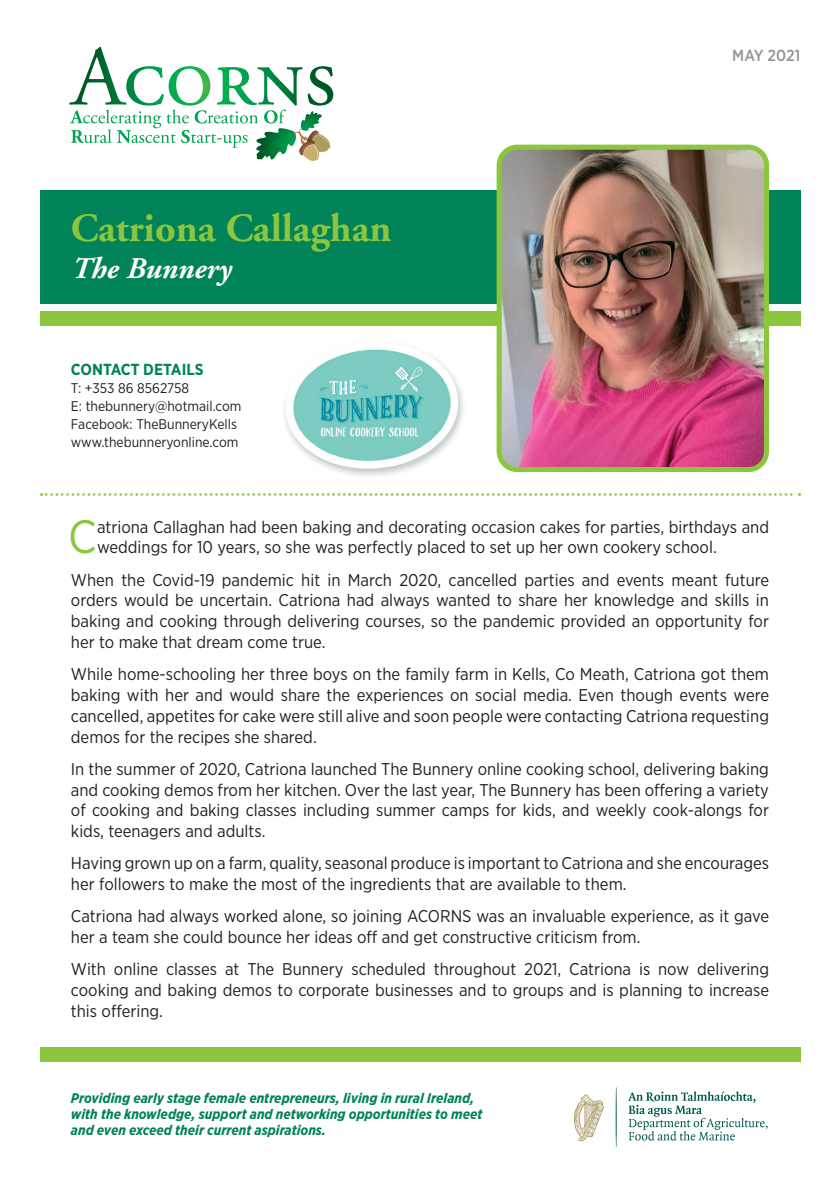
<style>
.page{position:relative;width:840px;height:1191px;background:#fff}
.page>*{position:absolute;margin:0;border:0;box-sizing:border-box;transform-origin:0 0}
.t1{font:46.8px "Gotham Narrow";color:#8bc63e}
.t2{font:700 40px "Adobe Garamond";color:#8bc63e}
.t3{font:italic 700 30px "Adobe Garamond";color:#fff}
.t4{font:17px/20.8px "Gotham Narrow";color:#231f20;text-align:justify}
.t5{font:700 16px "Gotham Narrow";color:#008359}
.t6{font:500 16px "Gotham Narrow";color:#939598}
.t7{font:italic 700 14px/16px "Gotham Narrow";color:#008359}
.t8{font:14px/18px "Gotham Narrow";color:#231f20}
</style>
<div class="page">
<div style="left:40px;top:1047px;width:759px;height:14px;background:#8bc63e"></div>
<div style="left:40px;top:190px;width:759px;height:114px;background:#008359"></div>
<div style="left:40px;top:311px;width:759px;height:15px;background:#8bc63e"></div>
<img style="left:502px;top:147px;width:264px;height:319px">
<div style="left:496px;top:145px;width:272px;height:327px;border:5px solid #8bc63e;border-radius:18px"></div>
<svg style="left:41px;top:493px;width:758px;height:3px"></svg>
<svg style="left:69px;top:47px;width:264px;height:114px"></svg>
<svg style="left:628px;top:1091px;width:139px;height:49px"></svg>
<svg style="left:615px;top:1088px;width:1px;height:59px"></svg>
<svg style="left:574px;top:1094px;width:29px;height:47px"></svg>
<img style="left:284px;top:349px;width:180px;height:127px">
<h2 class="t2" style="left:71px;top:206px;width:322px">Catriona Callaghan</h2>
<h3 class="t3" style="left:71px;top:252px;width:161px">The Bunnery</h3>
<p class="t5" style="left:71px;top:359px;width:134px">CONTACT DETAILS</p>
<p class="t8" style="left:71px;top:379px;width:172px">T: +353 86 8562758<br>E: thebunnery@hotmail.com<br>Facebook: TheBunneryKells www.thebunneryonline.com</p>
<p class="t6" style="left:731px;top:45px;width:69px">MAY 2021</p>
<h1 class="t1" style="left:68px;top:508px;width:30px">C</h1>
<p class="t4" style="left:97px;top:516px;width:673px">atriona Callaghan had been baking and decorating occasion cakes for parties, birthdays and weddings for 10 years, so she was perfectly placed to set up her own cookery school.</p>
<p class="t4" style="left:71px;top:569px;width:699px">When the Covid-19 pandemic hit in March 2020, cancelled parties and events meant future orders would be uncertain. Catriona had always wanted to share her knowledge and skills in baking and cooking through delivering courses, so the pandemic provided an opportunity for her to make that dream come true.</p>
<p class="t4" style="left:71px;top:663px;width:699px">While home-schooling her three boys on the family farm in Kells, Co Meath, Catriona got them baking with her and would share the experiences on social media. Even though events were cancelled, appetites for cake were still alive and soon people were contacting Catriona requesting demos for the recipes she shared.</p>
<p class="t4" style="left:71px;top:758px;width:699px">In the summer of 2020, Catriona launched The Bunnery online cooking school, delivering baking and cooking demos from her kitchen. Over the last year, The Bunnery has been offering a variety of cooking and baking classes including summer camps for kids, and weekly cook-alongs for kids, teenagers and adults.</p>
<p class="t4" style="left:71px;top:852px;width:699px">Having grown up on a farm, quality, seasonal produce is important to Catriona and she encourages her followers to make the most of the ingredients that are available to them.</p>
<p class="t4" style="left:71px;top:905px;width:699px">Catriona had always worked alone, so joining ACORNS was an invaluable experience, as it gave her a team she could bounce her ideas off and get constructive criticism from.</p>
<p class="t4" style="left:71px;top:958px;width:699px">With online classes at The Bunnery scheduled throughout 2021, Catriona is now delivering cooking and baking demos to corporate businesses and to groups and is planning to increase this offering.</p>
<p class="t7" style="left:71px;top:1089px;width:413px">Providing early stage female entrepreneurs, living in rural Ireland, with the knowledge, support and networking opportunities to meet and even exceed their current aspirations.</p>
</div>
